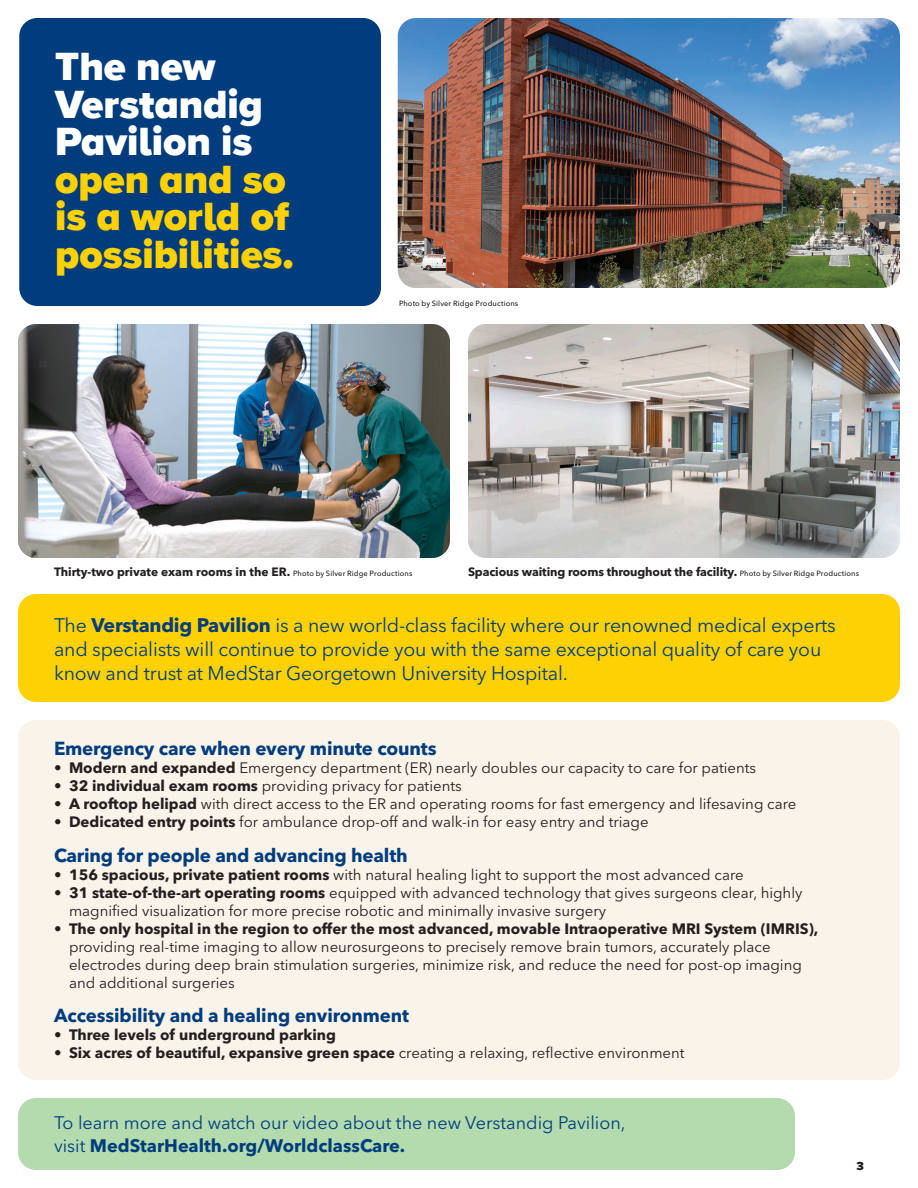
<style>
.page{position:relative;width:918px;height:1188px;background:#fff}
.page>*{position:absolute;margin:0;border:0;box-sizing:border-box;transform-origin:0 0}
.Headlines_30_28{font:900 40.5px/37.5px "Proxima Nova A";color:#fed105}
.subhead_15_18{font:19.5px/24px "Avenir Next LT Pro";letter-spacing:-.01em;color:#013d7d}
.section_header_12_5{font:700 18.75px "Avenir Next LT Pro";letter-spacing:-.01em;color:#013d7d}
.CTA_12_5_15{font:18px/22.5px "Avenir Next LT Pro";color:#013d7d}
.t1{font:15px/18px "Avenir Next LT Pro";color:#231f20}
.t2{font:700 15px "Avenir Next LT Pro";color:#231f20}
.captions_8_10{font:700 12px "Avenir Next LT Pro";letter-spacing:-.01em;color:#231f20}
.page_number_right{font:900 12px "Proxima Nova A";color:#231f20}
.captions_8_10-2{font:500 7.5px "Avenir Next LT Pro";letter-spacing:.015em;color:#231f20}
.s1{color:#fff}
.s2{font-weight:500;font-size:7.5px}
.s3{font-weight:700}
.s4{font-weight:400}
</style>
<div class="page">
<div style="left:18px;top:1098px;width:777px;height:72px;background:#b4dbae;border-radius:18px"></div>
<div style="left:18px;top:594px;width:882px;height:108px;background:#fed105;border-radius:18px"></div>
<div style="left:19px;top:18px;width:362px;height:288px;background:#013d7d;border-radius:18px"></div>
<div style="left:18px;top:720px;width:882px;height:360px;background:#f9f3e9;border-radius:18px"></div>
<img style="left:18px;top:324px;width:432px;height:234px">
<img style="left:398px;top:18px;width:502px;height:270px">
<img style="left:468px;top:324px;width:432px;height:234px">
<p class="Headlines_30_28" style="left:55px;top:48px;width:240px"><span class="s1">The new<br>Verstandig<br>Pavilion is </span>open and so is a world of possibilities.</p>
<p class="captions_8_10-2" style="left:399px;top:299px;width:121px">Photo by Silver Ridge Productions</p>
<p class="captions_8_10" style="left:54px;top:564px;width:360px">Thirty-two private exam rooms in the ER. <span class="s2">Photo by Silver Ridge Productions</span></p>
<p class="captions_8_10" style="left:468px;top:564px;width:393px">Spacious waiting rooms throughout the facility. <span class="s2">Photo by Silver Ridge Productions</span></p>
<p class="subhead_15_18" style="left:54px;top:613px;width:783px">The <span class="s3">Verstandig Pavilion</span> is a new world-class facility where our renowned medical experts and specialists will continue to provide you with the same exceptional quality of care you know and trust at MedStar Georgetown University Hospital.</p>
<p class="section_header_12_5" style="left:54px;top:737px;width:384px">Emergency care when every minute counts</p>
<p class="t1" style="left:54px;top:759px;width:704px">• <span class="s3">Modern and expanded</span> Emergency department (ER) nearly doubles our capacity to care for patients</p>
<p class="t1" style="left:54px;top:777px;width:409px">• <span class="s3">32 individual exam rooms</span> providing privacy for patients</p>
<p class="t1" style="left:54px;top:795px;width:744px">• <span class="s3">A rooftop helipad</span> with direct access to the ER and operating rooms for fast emergency and lifesaving care</p>
<p class="t1" style="left:54px;top:813px;width:596px"><span class="s3">• Dedicated entry points</span> for ambulance drop-off and walk-in for easy entry and triage</p>
<p class="section_header_12_5" style="left:54px;top:844px;width:355px">Caring for people and advancing health</p>
<p class="t1" style="left:54px;top:866px;width:691px">• <span class="s3">156 spacious, private patient rooms</span> with natural healing light to support the most advanced care</p>
<p class="t1" style="left:69px;top:884px;width:735px;text-indent:-15px">• <span class="s3">31 state-of-the-art operating rooms</span> equipped with advanced technology that gives surgeons clear, highly magnified visualization for more precise robotic and minimally invasive surgery</p>
<p class="t1" style="left:69px;top:920px;width:751px;text-indent:-15px">• <span class="s3">The only hospital in the region to offer the most advanced, movable Intraoperative MRI System (IMRIS), </span>providing real-time imaging to allow neurosurgeons to precisely remove brain tumors, accurately place electrodes during deep brain stimulation surgeries, minimize risk, and reduce the need for post-op imaging and additional surgeries</p>
<p class="section_header_12_5" style="left:54px;top:1004px;width:357px">Accessibility and a healing environment</p>
<p class="t2" style="left:54px;top:1026px;width:283px"><span class="s4">•</span> Three levels of underground parking</p>
<p class="t1" style="left:54px;top:1044px;width:632px">• <span class="s3">Six acres of beautiful, expansive green space</span> creating a relaxing, reflective environment</p>
<p class="CTA_12_5_15" style="left:54px;top:1112px;width:573px">To learn more and watch our video about the new Verstandig Pavilion, visit <span class="s3">MedStarHealth.org/WorldclassCare.</span></p>
<p class="page_number_right" style="left:857px;top:1157px;width:9px">3</p>
</div>
